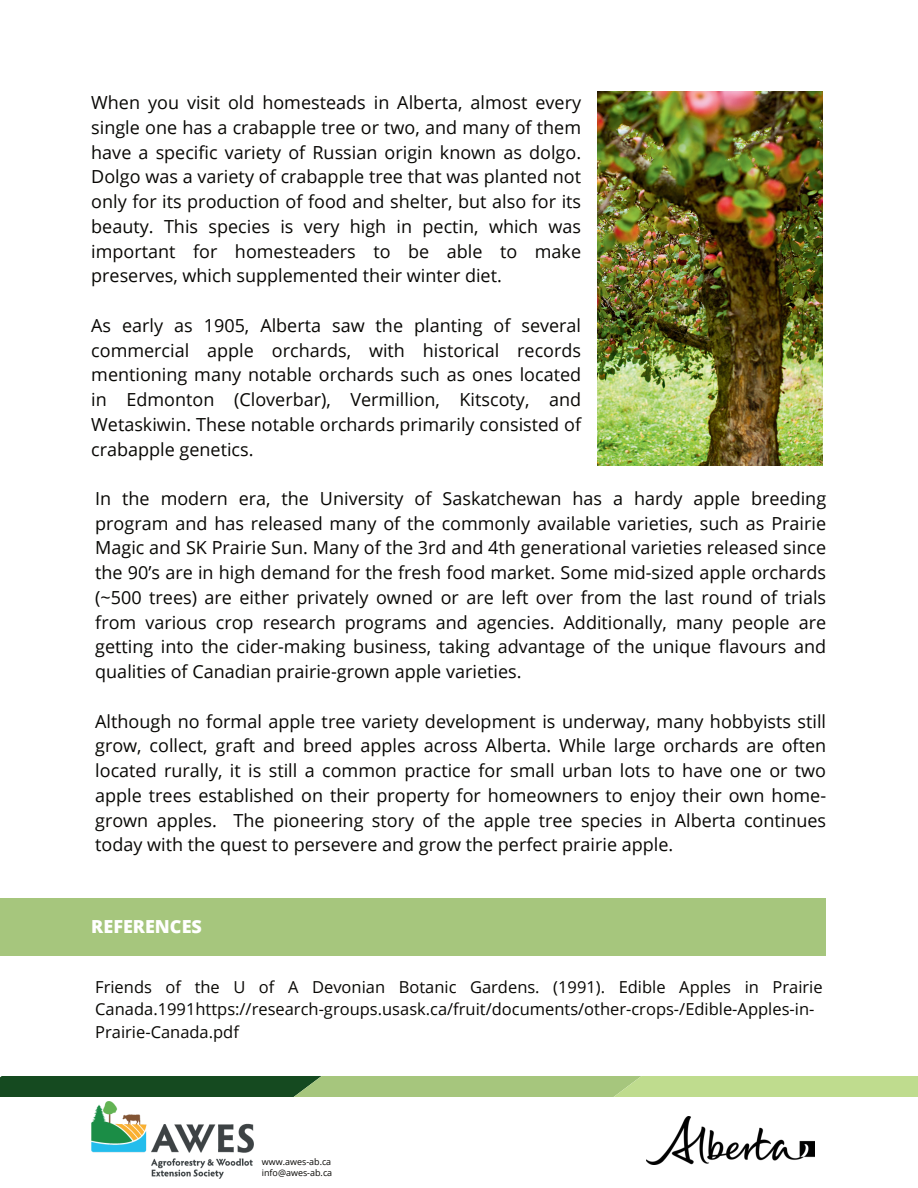
<style>
.page{position:relative;width:918px;height:1188px;background:#fff}
.page>*{position:absolute;margin:0;border:0;box-sizing:border-box;transform-origin:0 0}
.t1{font:18px/24.8px "Open Sans";color:#080704;text-align:justify}
.t2{font:800 18px "Open Sans";color:#fff}
.t3{font:16.5px/22.5px "Open Sans";color:#080704}
.t4{font:9px/11.9px "Open Sans";color:#080704}
</style>
<div class="page">
<img style="left:598px;top:92px;width:225px;height:373px">
<div style="left:163px;top:899px;width:663px;height:56px;background:#a6c67d"></div>
<div style="left:0;top:899px;width:581px;height:56px;background:#a6c67d"></div>
<img style="left:647px;top:1117px;width:167px;height:47px">
<svg style="left:0;top:1076px;width:918px;height:21px;background:#7da363"></svg>
<img style="left:92px;top:1102px;width:162px;height:76px">
<p class="t1" style="left:91px;top:90px;width:491px">When you visit old homesteads in Alberta, almost every single one has a crabapple tree or two, and many of them have a specific variety of Russian origin known as dolgo.<br>Dolgo was a variety of crabapple tree that was planted not only for its production of food and shelter, but also for its beauty. This species is very high in pectin, which was important for homesteaders to be able to make preserves, which supplemented their winter diet.</p>
<p class="t1" style="left:91px;top:313px;width:491px">As early as 1905, Alberta saw the planting of several commercial apple orchards, with historical records mentioning many notable orchards such as ones located in Edmonton (Cloverbar), Vermillion, Kitscoty, and Wetaskiwin. These notable orchards primarily consisted of crabapple genetics.</p>
<p class="t1" style="left:95px;top:485px;width:732px">In the modern era, the University of Saskatchewan has a hardy apple breeding program and has released many of the commonly available varieties, such as Prairie Magic and SK Prairie Sun. Many of the 3rd and 4th generational varieties released since the 90’s are in high demand for the fresh food market. Some mid-sized apple orchards (~500 trees) are either privately owned or are left over from the last round of trials from various crop research programs and agencies. Additionally, many people are getting into the cider-making business, taking advantage of the unique flavours and qualities of Canadian prairie-grown apple varieties.</p>
<p class="t1" style="left:95px;top:708px;width:732px">Although no formal apple tree variety development is underway, many hobbyists still grow, collect, graft and breed apples across Alberta. While large orchards are often located rurally, it is still a common practice for small urban lots to have one or two apple trees established on their property for homeowners to enjoy their own home&shy;grown apples. The pioneering story of the apple tree species in Alberta continues today with the quest to persevere and grow the perfect prairie apple.</p>
<p class="t2" style="left:91px;top:913px;width:112px">REFERENCES</p>
<p class="t3" style="left:95px;top:975px;width:729px">Friends of the U of A Devonian Botanic Gardens. (1991). Edible Apples in Prairie<br>Canada.1991https://research-groups.usask.ca/fruit/documents/other-crops-/Edible-Apples-in-<br>Prairie-Canada.pdf</p>
<p class="t4" style="left:262px;top:1155px;width:72px">www.awes-ab.ca info@awes-ab.ca</p>
</div>
